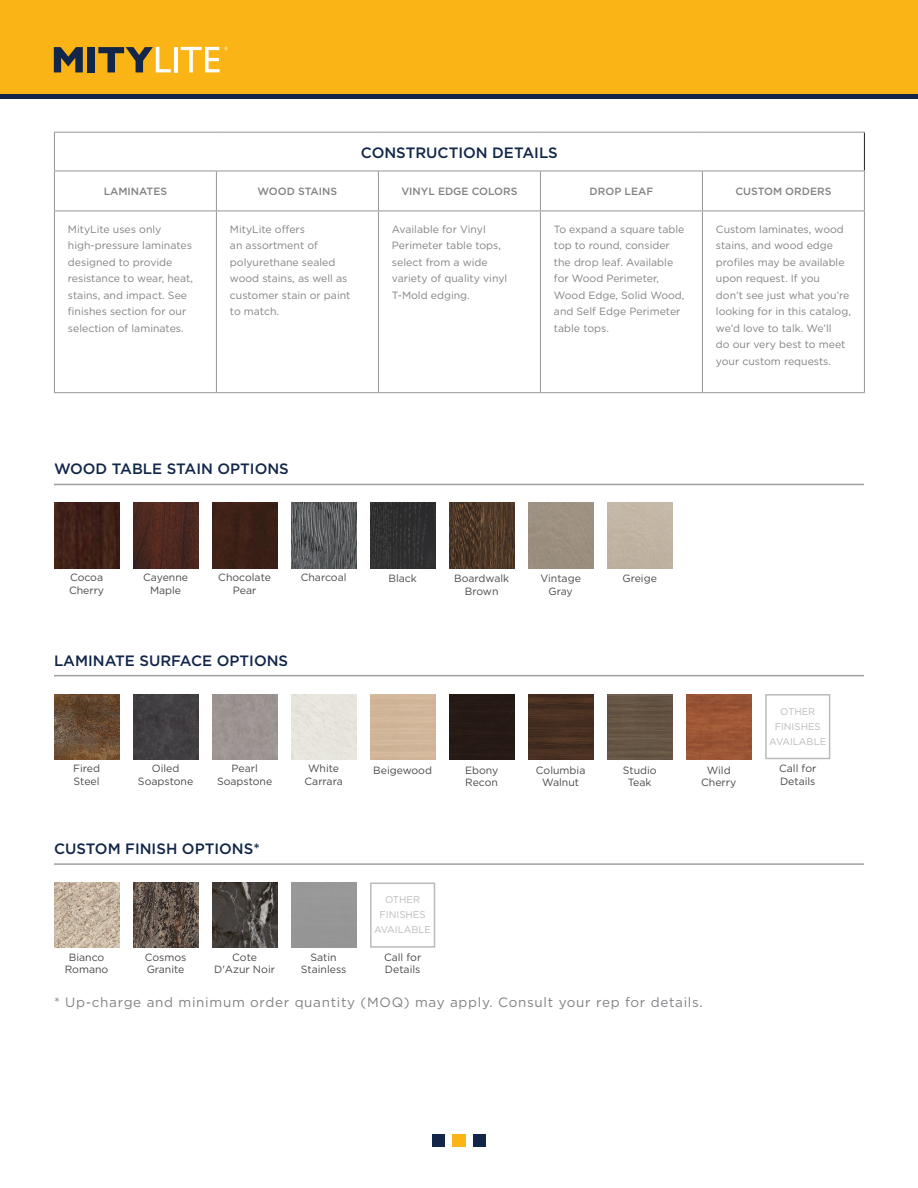
<style>
.page{position:relative;width:918px;height:1188px;background:#fff}
.page>*{position:absolute;margin:0;border:0;box-sizing:border-box;transform-origin:0 0}
.t1{font:500 15px "Gotham";color:#122649}
.t2{font:13.5px "Gotham";letter-spacing:.05em;color:#808285}
.t3{font:10.5px/16.5px "Gotham";color:#808285}
.t4{font:10.5px/12.6px "Gotham";color:#484948;text-align:center}
.t5{font:500 10.5px "Gotham";color:#808285}
.t6{font:9.75px "Gotham";color:#babbbe}
</style>
<div class="page">
<hr style="left:864px;top:133px;width:1px;height:38px;background:#231f20">
<hr style="left:54px;top:132px;width:162px;height:1px;background:#939598">
<hr style="left:54px;top:133px;width:1px;height:38px;background:#939598">
<hr style="left:216px;top:132px;width:162px;height:1px;background:#939598">
<hr style="left:378px;top:132px;width:162px;height:1px;background:#939598">
<hr style="left:540px;top:132px;width:162px;height:1px;background:#939598">
<hr style="left:702px;top:132px;width:163px;height:1px;background:#939598">
<hr style="left:54px;top:210px;width:162px;height:1px;background:#939598">
<hr style="left:216px;top:210px;width:162px;height:1px;background:#939598">
<hr style="left:378px;top:210px;width:162px;height:1px;background:#939598">
<hr style="left:540px;top:210px;width:162px;height:1px;background:#939598">
<hr style="left:702px;top:210px;width:163px;height:1px;background:#939598">
<hr style="left:702px;top:171px;width:163px;height:1px;background:#939598">
<hr style="left:864px;top:171px;width:1px;height:39px;background:#939598">
<hr style="left:864px;top:211px;width:1px;height:181px;background:#939598">
<hr style="left:702px;top:392px;width:163px;height:1px;background:#939598">
<hr style="left:540px;top:171px;width:162px;height:1px;background:#939598">
<hr style="left:702px;top:171px;width:1px;height:39px;background:#939598">
<hr style="left:702px;top:211px;width:1px;height:181px;background:#939598">
<hr style="left:540px;top:392px;width:162px;height:1px;background:#939598">
<hr style="left:378px;top:171px;width:162px;height:1px;background:#939598">
<hr style="left:540px;top:171px;width:1px;height:39px;background:#939598">
<hr style="left:540px;top:211px;width:1px;height:181px;background:#939598">
<hr style="left:378px;top:392px;width:162px;height:1px;background:#939598">
<hr style="left:216px;top:171px;width:162px;height:1px;background:#939598">
<hr style="left:378px;top:171px;width:1px;height:39px;background:#939598">
<hr style="left:378px;top:211px;width:1px;height:181px;background:#939598">
<hr style="left:216px;top:392px;width:162px;height:1px;background:#939598">
<hr style="left:54px;top:171px;width:162px;height:1px;background:#939598">
<hr style="left:54px;top:171px;width:1px;height:39px;background:#939598">
<hr style="left:216px;top:171px;width:1px;height:39px;background:#939598">
<hr style="left:54px;top:211px;width:1px;height:181px;background:#939598">
<hr style="left:216px;top:211px;width:1px;height:181px;background:#939598">
<hr style="left:54px;top:392px;width:162px;height:1px;background:#939598">
<img style="left:54px;top:503px;width:65px;height:65px">
<img style="left:54px;top:694px;width:65px;height:65px">
<img style="left:54px;top:883px;width:65px;height:65px">
<div style="left:212px;top:503px;width:65px;height:65px;background:#3c2017"></div>
<div style="left:212px;top:694px;width:65px;height:65px;background:#9d9592"></div>
<img style="left:212px;top:883px;width:65px;height:65px">
<img style="left:133px;top:503px;width:65px;height:65px">
<img style="left:133px;top:694px;width:65px;height:65px">
<img style="left:133px;top:883px;width:65px;height:65px">
<img style="left:370px;top:503px;width:65px;height:65px">
<div style="left:528px;top:503px;width:65px;height:65px;background:#9c9080"></div>
<img style="left:528px;top:694px;width:65px;height:65px">
<img style="left:607px;top:694px;width:65px;height:65px">
<img style="left:686px;top:694px;width:65px;height:65px">
<img style="left:449px;top:503px;width:65px;height:65px">
<div style="left:449px;top:694px;width:65px;height:65px;background:#251915"></div>
<img style="left:291px;top:503px;width:65px;height:65px">
<div style="left:291px;top:694px;width:65px;height:65px;background:#e8e5de"></div>
<div style="left:370px;top:883px;width:65px;height:65px;border:2px solid #babbbe"></div>
<div style="left:765px;top:694px;width:65px;height:65px;border:2px solid #babbbe"></div>
<hr style="left:54px;top:484px;width:810px;height:1px;background:#9d9fa2">
<hr style="left:54px;top:675px;width:810px;height:1px;background:#9d9fa2">
<hr style="left:54px;top:863px;width:810px;height:2px;background:#9d9fa2">
<div style="left:0;top:0;width:918px;height:98px;background:#fbb416"></div>
<hr style="left:0;top:94px;width:918px;height:4px;background:#122649">
<svg style="left:54px;top:47px;width:29px;height:25px"></svg>
<div style="left:87px;top:47px;width:7px;height:25px;background:#122649"></div>
<svg style="left:98px;top:47px;width:73px;height:25px"></svg>
<hr style="left:174px;top:47px;width:4px;height:25px;background:#fff">
<svg style="left:181px;top:46px;width:47px;height:26px"></svg>
<div style="left:432px;top:1134px;width:13px;height:13px;background:#122649"></div>
<div style="left:453px;top:1134px;width:12px;height:13px;background:#fbb416"></div>
<div style="left:473px;top:1134px;width:13px;height:13px;background:#122649"></div>
<p class="t1" style="left:361px;top:142px;width:198px">CONSTRUCTION DETAILS</p>
<p class="t5" style="left:104px;top:185px;width:65px">LAMINATES</p>
<p class="t5" style="left:258px;top:185px;width:81px">WOOD STAINS</p>
<p class="t5" style="left:401px;top:185px;width:118px">VINYL EDGE COLORS</p>
<p class="t5" style="left:590px;top:185px;width:65px">DROP LEAF</p>
<p class="t5" style="left:735px;top:185px;width:97px">CUSTOM ORDERS</p>
<p class="t3" style="left:68px;top:221px;width:126px">MityLite uses only high-pressure laminates designed to provide resistance to wear, heat, stains, and impact. See finishes section for our selection of laminates.</p>
<p class="t3" style="left:230px;top:221px;width:122px">MityLite offers<br>an assortment of polyurethane sealed wood stains, as well as customer stain or paint to match.</p>
<p class="t3" style="left:392px;top:221px;width:117px">Available for Vinyl<br>Perimeter table tops, select from a wide variety of quality vinyl<br>T-Mold edging.</p>
<p class="t3" style="left:554px;top:221px;width:132px">To expand a square table top to round, consider the drop leaf. Available for Wood Perimeter,<br>Wood Edge, Solid Wood, and Self Edge Perimeter table tops.</p>
<p class="t3" style="left:716px;top:221px;width:136px">Custom laminates, wood stains, and wood edge profiles may be available upon request. If you<br>don’t see just what you’re looking for in this catalog, we’d love to talk. We’ll<br>do our very best to meet your custom requests.</p>
<p class="t1" style="left:54px;top:459px;width:236px">WOOD TABLE STAIN OPTIONS</p>
<p class="t4" style="left:70px;top:571px;width:35px">Cocoa</p>
<p class="t4" style="left:69px;top:583px;width:37px">Cherry</p>
<p class="t4" style="left:143px;top:571px;width:46px">Cayenne<br>Maple</p>
<p class="t4" style="left:218px;top:571px;width:54px">Chocolate<br>Pear</p>
<p class="t4" style="left:301px;top:571px;width:47px">Charcoal</p>
<p class="t4" style="left:388px;top:572px;width:30px">Black</p>
<p class="t4" style="left:454px;top:572px;width:57px">Boardwalk<br>Brown</p>
<p class="t4" style="left:541px;top:572px;width:42px">Vintage<br>Gray</p>
<p class="t4" style="left:623px;top:572px;width:36px">Greige</p>
<p class="t1" style="left:54px;top:650px;width:236px">LAMINATE SURFACE OPTIONS</p>
<p class="t4" style="left:73px;top:762px;width:28px">Fired</p>
<p class="t4" style="left:74px;top:774px;width:27px">Steel</p>
<p class="t4" style="left:152px;top:762px;width:29px">Oiled</p>
<p class="t4" style="left:138px;top:774px;width:57px">Soapstone</p>
<p class="t4" style="left:231px;top:762px;width:28px">Pearl</p>
<p class="t4" style="left:217px;top:774px;width:57px">Soapstone</p>
<p class="t4" style="left:308px;top:762px;width:33px">White</p>
<p class="t4" style="left:305px;top:774px;width:40px">Carrara</p>
<p class="t4" style="left:373px;top:763px;width:60px">Beigewood</p>
<p class="t4" style="left:465px;top:763px;width:35px">Ebony</p>
<p class="t4" style="left:465px;top:776px;width:34px">Recon</p>
<p class="t4" style="left:536px;top:763px;width:51px">Columbia</p>
<p class="t4" style="left:542px;top:776px;width:38px">Walnut</p>
<p class="t4" style="left:623px;top:763px;width:35px">Studio</p>
<p class="t4" style="left:628px;top:776px;width:25px">Teak</p>
<p class="t4" style="left:701px;top:763px;width:37px">Wild<br>Cherry</p>
<p class="t1" style="left:54px;top:839px;width:207px">CUSTOM FINISH OPTIONS*</p>
<p class="t6" style="left:385px;top:894px;width:37px">OTHER</p>
<p class="t6" style="left:380px;top:909px;width:48px">FINISHES</p>
<p class="t6" style="left:374px;top:924px;width:58px">AVAILABLE</p>
<p class="t4" style="left:69px;top:950px;width:37px">Bianco</p>
<p class="t4" style="left:65px;top:963px;width:45px">Romano</p>
<p class="t4" style="left:145px;top:950px;width:43px">Cosmos</p>
<p class="t4" style="left:147px;top:963px;width:39px">Granite</p>
<p class="t4" style="left:232px;top:950px;width:26px">Cote</p>
<p class="t4" style="left:214px;top:963px;width:62px">D'Azur Noir</p>
<p class="t4" style="left:311px;top:950px;width:28px">Satin</p>
<p class="t4" style="left:301px;top:963px;width:47px">Stainless</p>
<p class="t4" style="left:384px;top:950px;width:39px">Call for</p>
<p class="t4" style="left:385px;top:963px;width:37px">Details</p>
<p class="t2" style="left:54px;top:994px;width:650px">* Up-charge and minimum order quantity (MOQ) may apply. Consult your rep for details.</p>
<p class="t6" style="left:780px;top:705px;width:37px">OTHER</p>
<p class="t6" style="left:775px;top:720px;width:48px">FINISHES</p>
<p class="t6" style="left:769px;top:735px;width:58px">AVAILABLE</p>
<p class="t4" style="left:779px;top:762px;width:39px">Call for</p>
<p class="t4" style="left:780px;top:774px;width:37px">Details</p>
</div>
